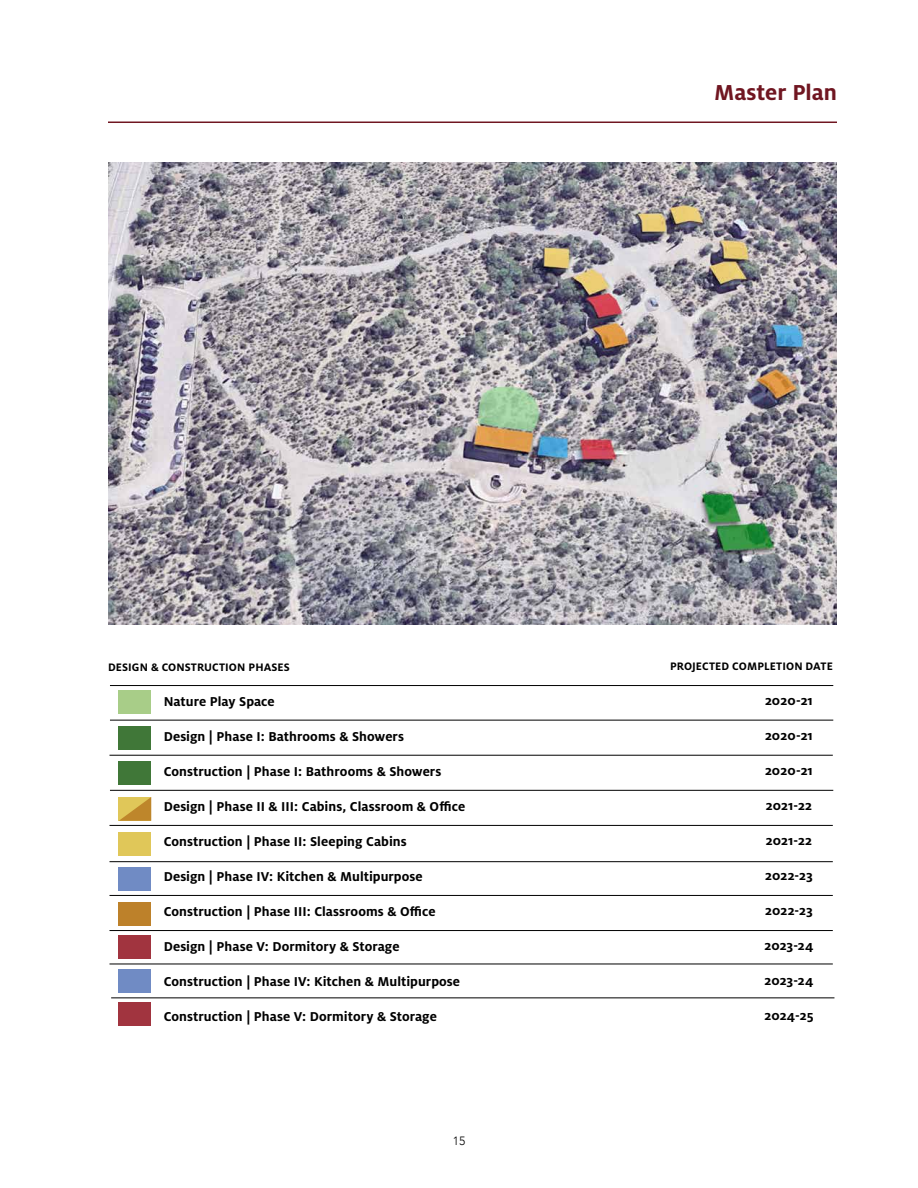
<style>
.page{position:relative;width:918px;height:1188px;background:#fff}
.page>*{position:absolute;margin:0;border:0;box-sizing:border-box;transform-origin:0 0}
.t1{font:700 24px "Milo OT";color:#701621}
.t2{font:700 14.25px "Milo OT";letter-spacing:.005em;color:#000}
.t3{font:700 12px "Milo OT";letter-spacing:.01em;color:#000}
.t4{font:300 12px "Avenir";color:#000}
</style>
<div class="page">
<hr style="left:108px;top:122px;width:729px;height:1px;background:#701621">
<img style="left:108px;top:162px;width:728px;height:462px">
<hr style="left:110px;top:720px;width:723px;height:1px;background:#000">
<hr style="left:110px;top:755px;width:723px;height:1px;background:#000">
<hr style="left:110px;top:790px;width:723px;height:1px;background:#000">
<hr style="left:110px;top:825px;width:723px;height:1px;background:#000">
<hr style="left:110px;top:861px;width:723px;height:1px;background:#000">
<hr style="left:110px;top:895px;width:723px;height:1px;background:#000">
<hr style="left:110px;top:930px;width:723px;height:1px;background:#000">
<hr style="left:110px;top:964px;width:723px;height:1px;background:#000">
<hr style="left:110px;top:685px;width:723px;height:1px;background:#000">
<div style="left:118px;top:726px;width:33px;height:24px;background:#407738"></div>
<div style="left:118px;top:761px;width:33px;height:24px;background:#407738"></div>
<div style="left:118px;top:797px;width:33px;height:24px;background:#e0c759"></div>
<div style="left:118px;top:832px;width:33px;height:23px;background:#e0c759"></div>
<div style="left:118px;top:867px;width:33px;height:23px;background:#708bc4"></div>
<div style="left:118px;top:902px;width:33px;height:24px;background:#bd812a"></div>
<hr style="left:111px;top:998px;width:723px;height:1px;background:#000">
<div style="left:118px;top:935px;width:33px;height:24px;background:#a1343f"></div>
<div style="left:118px;top:691px;width:33px;height:23px;background:#a8cd88"></div>
<div style="left:118px;top:969px;width:33px;height:24px;background:#708bc4"></div>
<div style="left:118px;top:1002px;width:33px;height:24px;background:#a1343f"></div>
<svg style="left:119px;top:797px;width:32px;height:24px"></svg>
<h1 class="t1" style="left:714px;top:79px;width:124px">Master Plan</h1>
<p class="t3" style="left:108px;top:661px;width:183px">DESIGN &amp; CONSTRUCTION PHASES</p>
<p class="t3" style="left:670px;top:659px;width:164px">PROJECTED COMPLETION DATE</p>
<p class="t2" style="left:164px;top:694px;width:113px">Nature Play Space</p>
<p class="t2" style="left:164px;top:729px;width:242px">Design | Phase I: Bathrooms &amp; Showers</p>
<p class="t2" style="left:164px;top:763px;width:279px">Construction | Phase I: Bathrooms &amp; Showers</p>
<p class="t2" style="left:164px;top:798px;width:303px">Design | Phase II &amp; III: Cabins, Classroom &amp; Office</p>
<p class="t2" style="left:164px;top:833px;width:245px">Construction | Phase II: Sleeping Cabins</p>
<p class="t2" style="left:164px;top:868px;width:261px">Design | Phase IV: Kitchen &amp; Multipurpose</p>
<p class="t2" style="left:164px;top:903px;width:274px">Construction | Phase III: Classrooms &amp; Office</p>
<p class="t2" style="left:164px;top:938px;width:237px">Design | Phase V: Dormitory &amp; Storage</p>
<p class="t2" style="left:164px;top:973px;width:298px">Construction | Phase IV: Kitchen &amp; Multipurpose</p>
<p class="t2" style="left:164px;top:1008px;width:275px">Construction | Phase V: Dormitory &amp; Storage</p>
<p class="t4" style="left:453px;top:1134px;width:14px">15</p>
<p class="t2" style="left:765px;top:693px;width:49px">2020-21</p>
<p class="t2" style="left:765px;top:728px;width:49px">2020-21</p>
<p class="t2" style="left:765px;top:763px;width:49px">2020-21</p>
<p class="t2" style="left:766px;top:797px;width:48px">2021-22</p>
<p class="t2" style="left:766px;top:832px;width:48px">2021-22</p>
<p class="t2" style="left:765px;top:867px;width:49px">2022-23</p>
<p class="t2" style="left:765px;top:902px;width:49px">2022-23</p>
<p class="t2" style="left:764px;top:937px;width:51px">2023-24</p>
<p class="t2" style="left:764px;top:972px;width:51px">2023-24</p>
<p class="t2" style="left:765px;top:1007px;width:50px">2024-25</p>
</div>
